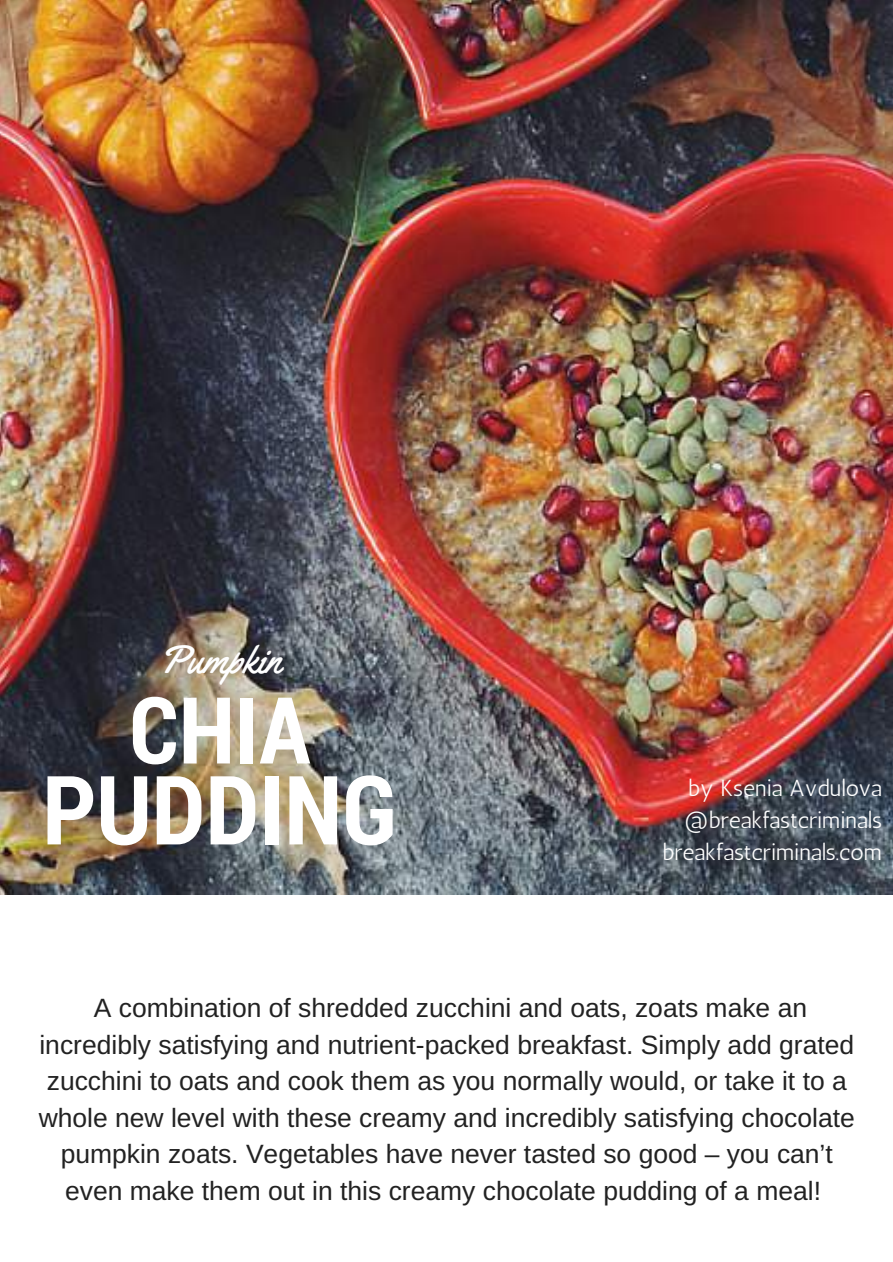
<style>
.page{position:relative;width:893px;height:1262px;background:#fff}
.page>*{position:absolute;margin:0;border:0;box-sizing:border-box;transform-origin:0 0}
.t1{font:700 95.78px "Roboto Condensed";color:#fff}
.t2{font:700 92.55px "Roboto Condensed";color:#fff}
.t3{font:39.67px "Yellowtail";color:#fff}
.t4{font:26.47px/36.5px "Arimo";color:#222;text-align:center}
.t5{font:23.17px/32px "Antic";color:#fff;text-align:right}
</style>
<div class="page">
<img style="left:0;top:0;width:892px;height:894px">
<h3 class="t3" style="left:159px;top:634px;width:124px">Pumpkin</h3>
<h2 class="t2" style="left:129px;top:667px;width:182px">CHIA</h2>
<h1 class="t1" style="left:42px;top:744px;width:356px">PUDDING</h1>
<p class="t5" style="left:662px;top:772px;width:220px">by Ksenia Avdulova @breakfastcriminals breakfastcriminals.com</p>
<p class="t4" style="left:39px;top:989px;width:817px">A combination of shredded zucchini and oats, zoats make an incredibly satisfying and nutrient-packed breakfast. Simply add grated zucchini to oats and cook them as you normally would, or take it to a whole new level with these creamy and incredibly satisfying chocolate pumpkin zoats. Vegetables have never tasted so good – you can’t even make them out in this creamy chocolate pudding of a meal!</p>
</div>
